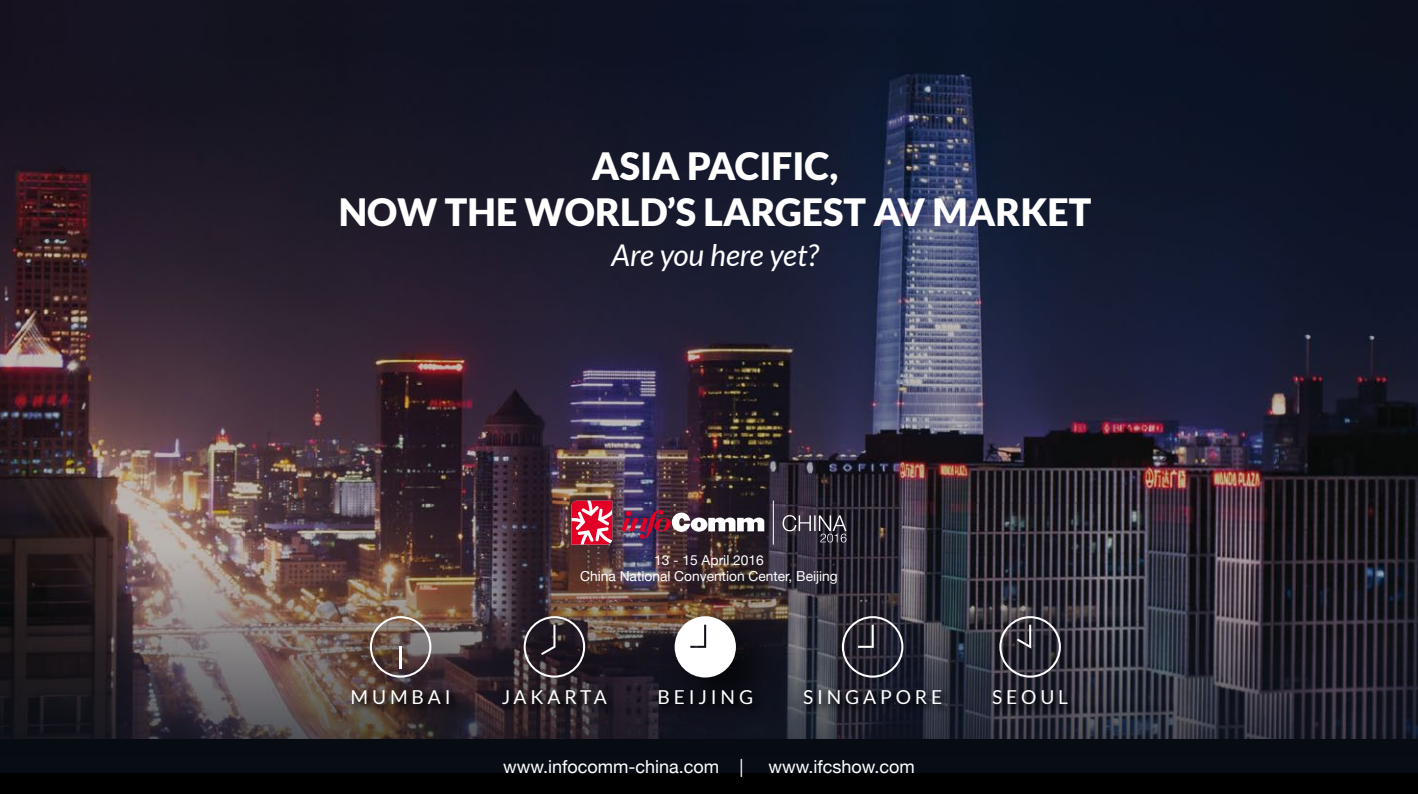
<style>
.page{position:relative;width:1418px;height:794px;background:#fff}
.page>*{position:absolute;margin:0;border:0;box-sizing:border-box;transform-origin:0 0}
.t1{font:900 37.6px/46.2px "Lato";color:#fff;text-align:center}
.t2{font:italic 30px "Lato";color:#fff}
.t3{font:19.2px "Lato";letter-spacing:.2em;color:#fff}
.t4{font:18px "Helvetica Neue";color:#fff}
.t5{font:13.8px/16.6px "Helvetica Neue";color:#fff;text-align:center}
</style>
<div class="page">
<img style="left:0;top:0;width:1417px;height:403px">
<div style="left:0;top:739px;width:1417px;height:55px;background:#000"></div>
<img style="left:0;top:403px;width:1417px;height:369px">
<hr style="left:773px;top:500px;width:1px;height:44px;background:#fff">
<img style="left:622px;top:510px;width:142px;height:29px">
<svg style="left:571px;top:501px;width:41px;height:43px"></svg>
<svg style="left:782px;top:515px;width:64px;height:27px;background:#514c57"></svg>
<div style="left:350px;top:596px;width:134px;height:134px;background:#000;opacity:.75"></div>
<svg style="left:370px;top:616px;width:61px;height:61px;background:#75635d"></svg>
<hr style="left:399px;top:647px;width:3px;height:22px;background:#fff">
<svg style="left:350px;top:689px;width:109px;height:25px;background:#342726"></svg>
<div style="left:504px;top:596px;width:134px;height:134px;background:#000;opacity:.75"></div>
<svg style="left:523px;top:616px;width:62px;height:61px;background:#423a41"></svg>
<svg style="left:500px;top:688px;width:116px;height:26px;background:#271f26"></svg>
<div style="left:655px;top:596px;width:133px;height:134px;background:#000;opacity:.75"></div>
<svg style="left:674px;top:616px;width:62px;height:61px"></svg>
<div style="left:657px;top:689px;width:105px;height:25px;background:#0b0d15"></div>
<div style="left:822px;top:596px;width:134px;height:134px;background:#000;opacity:.75"></div>
<svg style="left:842px;top:616px;width:61px;height:61px;background:#3e3d48"></svg>
<svg style="left:801px;top:689px;width:149px;height:25px;background:#22242f"></svg>
<div style="left:979px;top:596px;width:134px;height:134px;background:#000;opacity:.75"></div>
<svg style="left:999px;top:616px;width:61px;height:61px;background:#48464f"></svg>
<svg style="left:990px;top:688px;width:86px;height:26px;background:#24242e"></svg>
<h1 class="t1" style="left:339px;top:142px;width:754px">ASIA PACIFIC,<br>NOW THE WORLD’S LARGEST AV MARKET</h1>
<h2 class="t2" style="left:611px;top:238px;width:208px">Are you here yet?</h2>
<p class="t5" style="left:580px;top:550px;width:259px">13 - 15 April 2016<br>China National Convention Center, Beijing</p>
<h3 class="t3" style="left:350px;top:686px;width:101px">MUM BAI</h3>
<h3 class="t3" style="left:502px;top:686px;width:107px">JAKARTA</h3>
<h3 class="t3" style="left:657px;top:686px;width:97px">B EIJ ING</h3>
<h3 class="t3" style="left:803px;top:686px;width:141px">SINGAPORE</h3>
<h3 class="t3" style="left:992px;top:686px;width:77px">SEOUL</h3>
<h3 class="t4" style="left:503px;top:751px;width:242px">www.infocomm-china.com |</h3>
<h3 class="t4" style="left:768px;top:751px;width:148px">www.ifcshow.com</h3>
</div>
